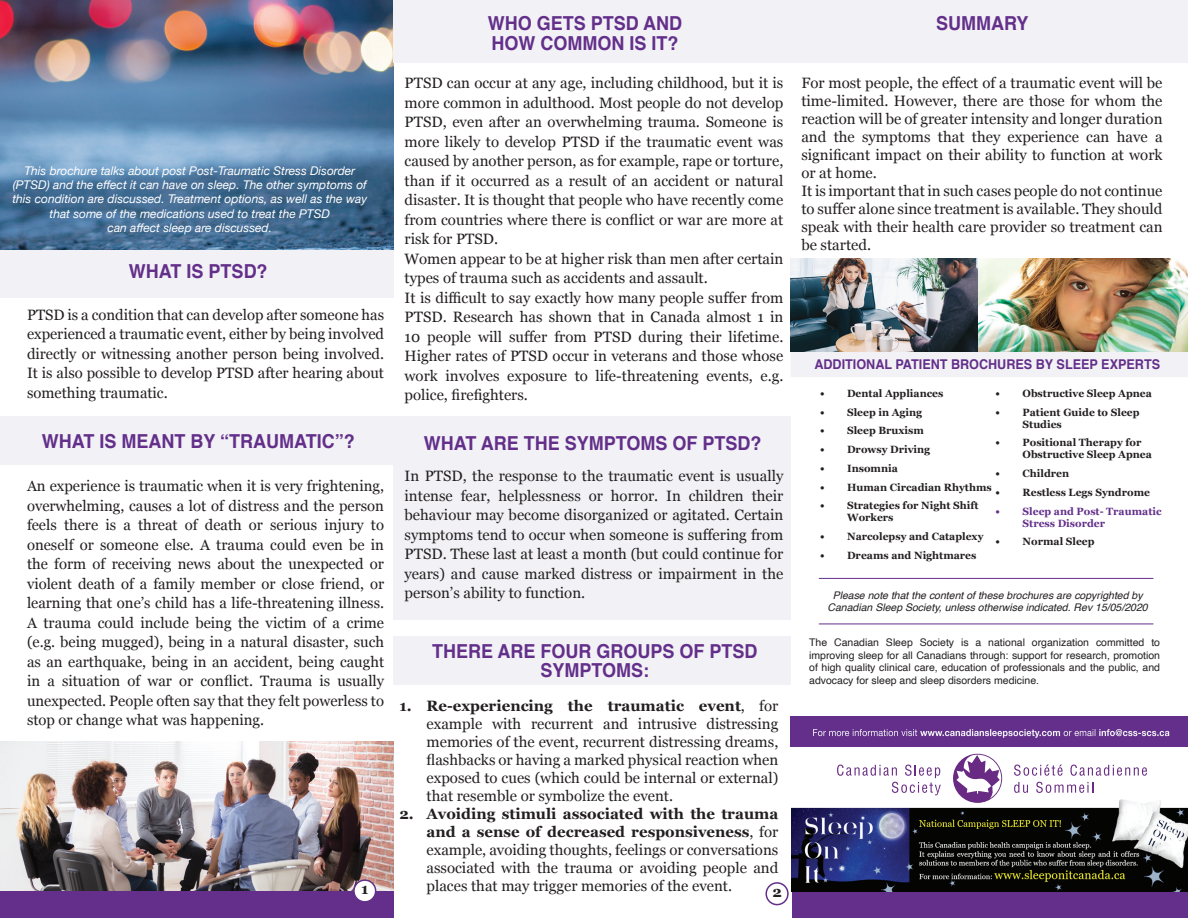
<style>
.page{position:relative;width:1188px;height:918px;background:#fff}
.page>*{position:absolute;margin:0;border:0;box-sizing:border-box;transform-origin:0 0}
.Header_CSS_Purple{font:700 19.2px/19.5px "Helvetica";color:#632f8a;text-align:center;scale:.93 1}
.Body_Copy{font:15px/19.5px "Georgia";color:#231f20;text-align:justify}
.Body_Copy-2{font:700 15px "Georgia";color:#231f20}
.Header_CSS_Purple-2{font:700 13.5px "Helvetica";color:#632f8a;scale:.93 1}
.Body_Copy-3{font:italic 12px/14.4px "Helvetica Neue";color:#fff;text-align:center}
.t1{font:700 10.5px/12px "Georgia";color:#231f20}
.t2{font:10.5px/12.6px "Helvetica";color:#231f20;text-align:justify}
.t3{font:italic 10.5px/12.6px "Helvetica";color:#231f20;text-align:center}
.t4{font:700 10.5px/12px "Georgia";color:#632f8a}
.s1{font-weight:700}
</style>
<div class="page">
<div style="left:0;top:891px;width:393px;height:27px;background:#632f8a"></div>
<div style="left:792px;top:891px;width:396px;height:27px;background:#632f8a"></div>
<div style="left:791px;top:351px;width:397px;height:26px;background:#f2f2f6"></div>
<hr style="left:819px;top:578px;width:334px;height:1px;background:#632f8a">
<hr style="left:819px;top:624px;width:334px;height:1px;background:#632f8a">
<img style="left:792px;top:799px;width:396px;height:93px">
<div style="left:791px;top:716px;width:397px;height:31px;background:#632f8a"></div>
<svg style="left:837px;top:765px;width:104px;height:30px"></svg>
<svg style="left:1014px;top:765px;width:49px;height:11px"></svg>
<svg style="left:1070px;top:765px;width:77px;height:11px"></svg>
<svg style="left:1014px;top:782px;width:14px;height:11px"></svg>
<svg style="left:1036px;top:782px;width:57px;height:11px"></svg>
<div style="left:953px;top:754px;width:49px;height:49px;background:#692a83;border-radius:50%"></div>
<svg style="left:957px;top:755px;width:44px;height:44px"></svg>
<svg style="left:813px;top:729px;width:356px;height:9px"></svg>
<img style="left:0;top:0;width:393px;height:251px">
<img style="left:0;top:742px;width:393px;height:149px">
<div style="left:0;top:251px;width:393px;height:47px;background:#f2f2f6"></div>
<div style="left:0;top:416px;width:393px;height:49px;background:#f2f2f6"></div>
<div style="left:393px;top:636px;width:398px;height:49px;background:#f2f2f6"></div>
<div style="left:393px;top:0;width:398px;height:62px;background:#f2f2f6"></div>
<div style="left:791px;top:0;width:397px;height:62px;background:#f2f2f6"></div>
<div style="left:393px;top:416px;width:398px;height:204px;background:#f2f2f6"></div>
<div style="left:354px;top:880px;width:22px;height:22px;background:#fff;border-radius:50%"></div>
<div style="left:353px;top:879px;width:23px;height:24px;border:2px solid #632f8a;border-radius:50%"></div>
<div style="left:765px;top:882px;width:24px;height:23px;border:2px solid #632f8a;border-radius:50%"></div>
<img style="left:791px;top:258px;width:397px;height:93px">
<p class="Header_CSS_Purple" style="left:488px;top:14px;width:210px;text-align:left">WHO GETS PTSD AND<br>HOW COMMON IS IT?</p>
<p class="Header_CSS_Purple" style="left:936px;top:14px;width:101px">SUMMARY</p>
<p class="Body_Copy-3" style="left:12px;top:164px;width:356px">This brochure talks about post Post-Traumatic Stress Disorder (PTSD) and the effect it can have on sleep. The other symptoms of this condition are discussed. Treatment options, as well as the way that some of the medications used to treat the PTSD</p>
<p class="Body_Copy-3" style="left:108px;top:222px;width:166px">can affect sleep are discussed.</p>
<p class="Header_CSS_Purple" style="left:129px;top:262px;width:151px">WHAT IS PTSD?</p>
<p class="Body_Copy" style="left:27px;top:304px;width:359px">PTSD is a condition that can develop after someone has experienced a traumatic event, either by being involved directly or witnessing another person being involved.<br>It is also possible to develop PTSD after hearing about something traumatic.</p>
<p class="Header_CSS_Purple" style="left:42px;top:432px;width:338px">WHAT IS MEANT BY “TRAUMATIC”?</p>
<p class="Body_Copy" style="left:405px;top:73px;width:380px">PTSD can occur at any age, including childhood, but it is more common in adulthood. Most people do not develop PTSD, even after an overwhelming trauma. Someone is more likely to develop PTSD if the traumatic event was caused by another person, as for example, rape or torture, than if it occurred as a result of an accident or natural disaster. It is thought that people who have recently come from countries where there is conflict or war are more at risk for PTSD.</p>
<p class="Body_Copy" style="left:405px;top:248px;width:380px">Women appear to be at higher risk than men after certain types of trauma such as accidents and assault.</p>
<p class="Body_Copy" style="left:405px;top:287px;width:380px">It is difficult to say exactly how many people suffer from PTSD. Research has shown that in Canada almost 1 in 10 people will suffer from PTSD during their lifetime.<br>Higher rates of PTSD occur in veterans and those whose work involves exposure to life-threatening events, e.g. police, firefighters.</p>
<p class="Header_CSS_Purple" style="left:424px;top:434px;width:365px">WHAT ARE THE SYMPTOMS OF PTSD?</p>
<p class="Body_Copy" style="left:405px;top:466px;width:380px">In PTSD, the response to the traumatic event is usually intense fear, helplessness or horror. In children their behaviour may become disorganized or agitated. Certain symptoms tend to occur when someone is suffering from PTSD. These last at least a month (but could continue for years) and cause marked distress or impairment in the person’s ability to function.</p>
<p class="Body_Copy" style="left:27px;top:476px;width:359px">An experience is traumatic when it is very frightening, overwhelming, causes a lot of distress and the person feels there is a threat of death or serious injury to oneself or someone else. A trauma could even be in the form of receiving news about the unexpected or violent death of a family member or close friend, or learning that one’s child has a life-threatening illness.<br>A trauma could include being the victim of a crime (e.g. being mugged), being in a natural disaster, such as an earthquake, being in an accident, being caught in a situation of war or conflict. Trauma is usually unexpected. People often say that they felt powerless to stop or change what was happening.</p>
<p class="Header_CSS_Purple" style="left:432px;top:641px;width:351px">THERE ARE FOUR GROUPS OF PTSD<br>SYMPTOMS:</p>
<p class="Body_Copy" style="left:427px;top:696px;width:353px;line-height:18px;text-indent:-27px"><span class="s1">1. Re-experiencing the traumatic event</span>, for example with recurrent and intrusive distressing memories of the event, recurrent distressing dreams, flashbacks or having a marked physical reaction when exposed to cues (which could be internal or external) that resemble or symbolize the event.</p>
<p class="Body_Copy" style="left:427px;top:804px;width:353px;line-height:18px;text-indent:-27px"><span class="s1">2. Avoiding stimuli associated with the trauma and a sense of decreased responsiveness</span>, for example, avoiding thoughts, feelings or conversations associated with the trauma or avoiding people and places that may trigger memories of the event.</p>
<p class="Body_Copy-2" style="left:361px;top:878px;width:9px">1</p>
<p class="Body_Copy-2" style="left:772px;top:881px;width:11px">2</p>
<p class="Body_Copy" style="left:801px;top:73px;width:363px;line-height:18px">For most people, the effect of a traumatic event will be time-limited. However, there are those for whom the reaction will be of greater intensity and longer duration and the symptoms that they experience can have a significant impact on their ability to function at work or at home.</p>
<p class="Body_Copy" style="left:801px;top:181px;width:363px;line-height:18px">It is important that in such cases people do not continue to suffer alone since treatment is available. They should speak with their health care provider so treatment can be started.</p>
<p class="Header_CSS_Purple-2" style="left:814px;top:353px;width:373px">ADDITIONAL PATIENT BROCHURES BY SLEEP EXPERTS</p>
<p class="t1" style="left:820px;top:387px;width:125px">• Dental Appliances</p>
<p class="t1" style="left:820px;top:406px;width:104px">• Sleep in Aging</p>
<p class="t1" style="left:820px;top:424px;width:105px">• Sleep Bruxism</p>
<p class="t1" style="left:820px;top:443px;width:112px">• Drowsy Driving</p>
<p class="t1" style="left:820px;top:462px;width:79px">• Insomnia</p>
<p class="t1" style="left:820px;top:481px;width:173px">• Human Circadian Rhythms</p>
<p class="t1" style="left:847px;top:499px;width:133px;text-indent:-27px">• Strategies for Night Shift<br>Workers</p>
<p class="t1" style="left:820px;top:530px;width:165px">• Narcolepsy and Cataplexy</p>
<p class="t1" style="left:820px;top:549px;width:158px">• Dreams and Nightmares</p>
<p class="t1" style="left:996px;top:387px;width:158px">• Obstructive Sleep Apnea</p>
<p class="t1" style="left:1023px;top:406px;width:118px;text-indent:-27px">• Patient Guide to Sleep<br>Studies</p>
<p class="t1" style="left:1023px;top:436px;width:131px;text-indent:-27px">• Positional Therapy for<br>Obstructive Sleep Apnea</p>
<p class="t1" style="left:996px;top:467px;width:75px">• Children</p>
<p class="t1" style="left:996px;top:486px;width:156px">• Restless Legs Syndrome</p>
<p class="t4" style="left:1023px;top:505px;width:140px;text-indent:-27px">• Sleep and Post- Traumatic<br>Stress Disorder</p>
<p class="t1" style="left:996px;top:535px;width:101px">• Normal Sleep</p>
<p class="t3" style="left:828px;top:589px;width:322px">Please note that the content of these brochures are copyrighted by<br>Canadian Sleep Society, unless otherwise indicated. Rev 15/05/2020</p>
<p class="t2" style="left:809px;top:636px;width:352px">The Canadian Sleep Society is a national organization committed to improving sleep for all Canadians through: support for research, promotion of high quality clinical care, education of professionals and the public, and advocacy for sleep and sleep disorders medicine.</p>
</div>
